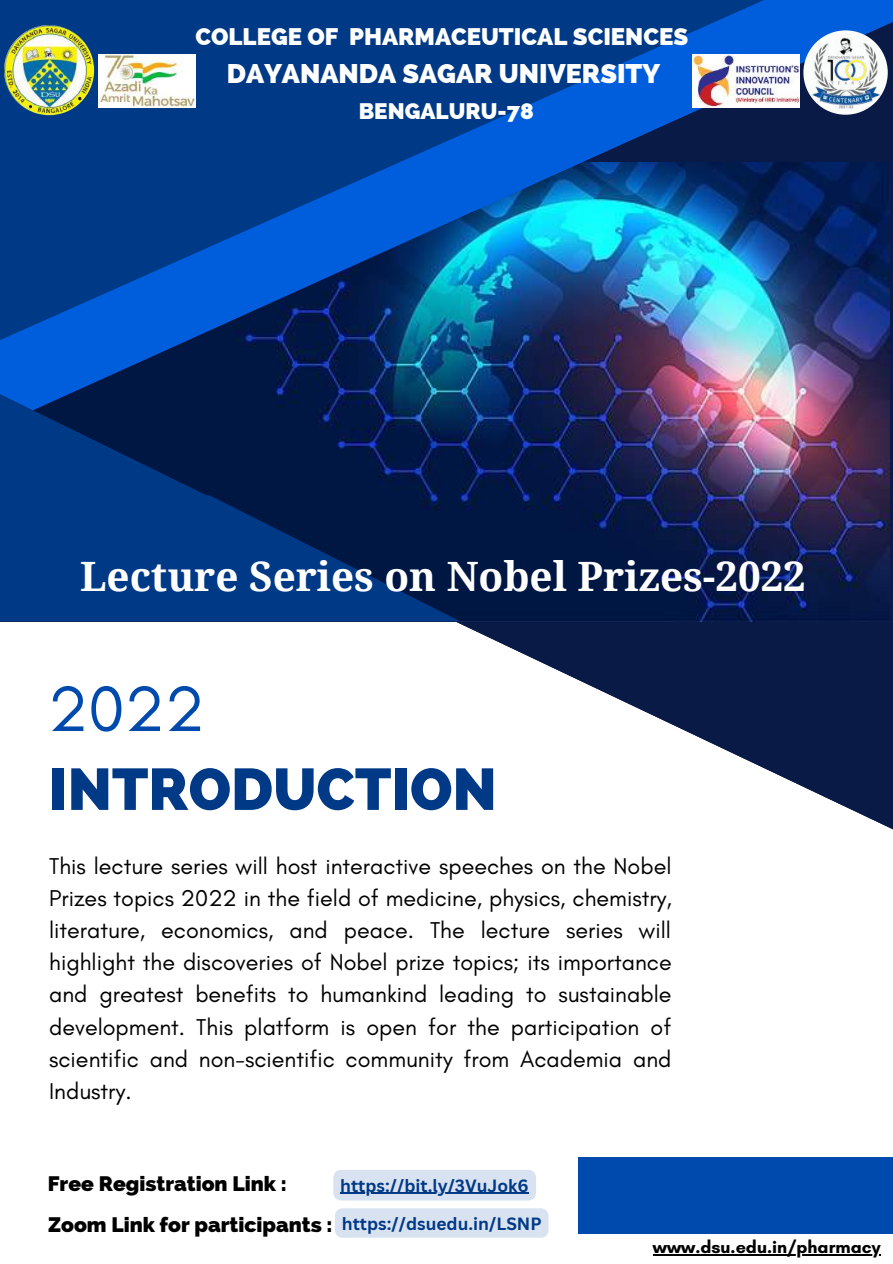
<style>
.page{position:relative;width:893px;height:1264px;background:#fff}
.page>*{position:absolute;margin:0;border:0;box-sizing:border-box;transform-origin:0 0}
.t1{font:65.1px "Glacial Indifference";color:#004aad}
.t2{font:800 58.5px "Raleway";color:#003986}
.t3{font:700 40.5px "Noto Serif";color:#fff}
.t4{font:800 27px "Raleway";color:#fff}
.t5{font:800 24px "Raleway";color:#fff}
.t6{font:23.25px/32.1px "Glacial Indifference";color:#000;text-align:justify}
.t7{font:800 22.5px "Raleway";color:#fff}
.t8{font:800 21px "Raleway";color:#000}
.t9{font:700 18px "Glacial Indifference";color:#000}
.t10{font:700 17.25px "Canva Sans";color:#003986}
.s1{font-family:"Canva Sans";font-weight:700;font-size:17.25px;color:#003986}
</style>
<div class="page">
<svg style="left:339px;top:549px;width:553px;height:707px"></svg>
<div style="left:578px;top:1156px;width:314px;height:77px;background:#004aad"></div>
<img style="left:806px;top:0;width:86px;height:549px">
<img style="left:0;top:0;width:806px;height:708px">
<svg style="left:0;top:495px;width:460px;height:126px;background:#002966"></svg>
<svg style="left:0;top:344px;width:208px;height:269px;background:#003580"></svg>
<img style="left:4px;top:25px;width:90px;height:90px;border-radius:50%">
<img style="left:99px;top:54px;width:97px;height:54px">
<img style="left:692px;top:54px;width:107px;height:54px">
<div style="left:803px;top:30px;width:84px;height:85px;background:#fbfcfc;border-radius:50%"></div>
<img style="left:811px;top:38px;width:69px;height:70px">
<hr style="left:653px;top:1254px;width:227px;height:1px;background:#000">
<svg style="left:333px;top:1169px;width:203px;height:31px;background:#d3deed"></svg>
<hr style="left:340px;top:1192px;width:189px;height:1px;background:#003986">
<div style="left:335px;top:1208px;width:213px;height:29px;background:#d8e2f0"></div>
<p class="t5" style="left:195px;top:22px;width:494px">COLLEGE OF PHARMACEUTICAL SCIENCES</p>
<p class="t4" style="left:227px;top:57px;width:434px">DAYANANDA SAGAR UNIVERSITY</p>
<p class="t7" style="left:359px;top:97px;width:177px">BENGALURU-78</p>
<h3 class="t3" style="left:80px;top:547px;width:727px">Lecture Series on Nobel Prizes-2022</h3>
<h1 class="t1" style="left:48px;top:669px;width:158px">2022</h1>
<h2 class="t2" style="left:49px;top:755px;width:449px">INTRODUCTION</h2>
<p class="t6" style="left:49px;top:849px;width:624px">This lecture series will host interactive speeches on the Nobel Prizes topics 2022 in the field of medicine, physics, chemistry, literature, economics, and peace. The lecture series will highlight the discoveries of Nobel prize topics; its importance and greatest benefits to humankind leading to sustainable development. This platform is open for the participation of scientific and non-scientific community from Academia and Industry.</p>
<p class="t8" style="left:48px;top:1171px;width:240px">Free Registration Link :</p>
<p class="t10" style="left:340px;top:1173px;width:190px">https://bit.ly/3VuJok6</p>
<p class="t8" style="left:48px;top:1212px;width:495px">Zoom Link for participants : <span class="s1">https://dsuedu.in/LSNP</span></p>
<p class="t9" style="left:653px;top:1236px;width:229px">www.dsu.edu.in/pharmacy</p>
</div>
